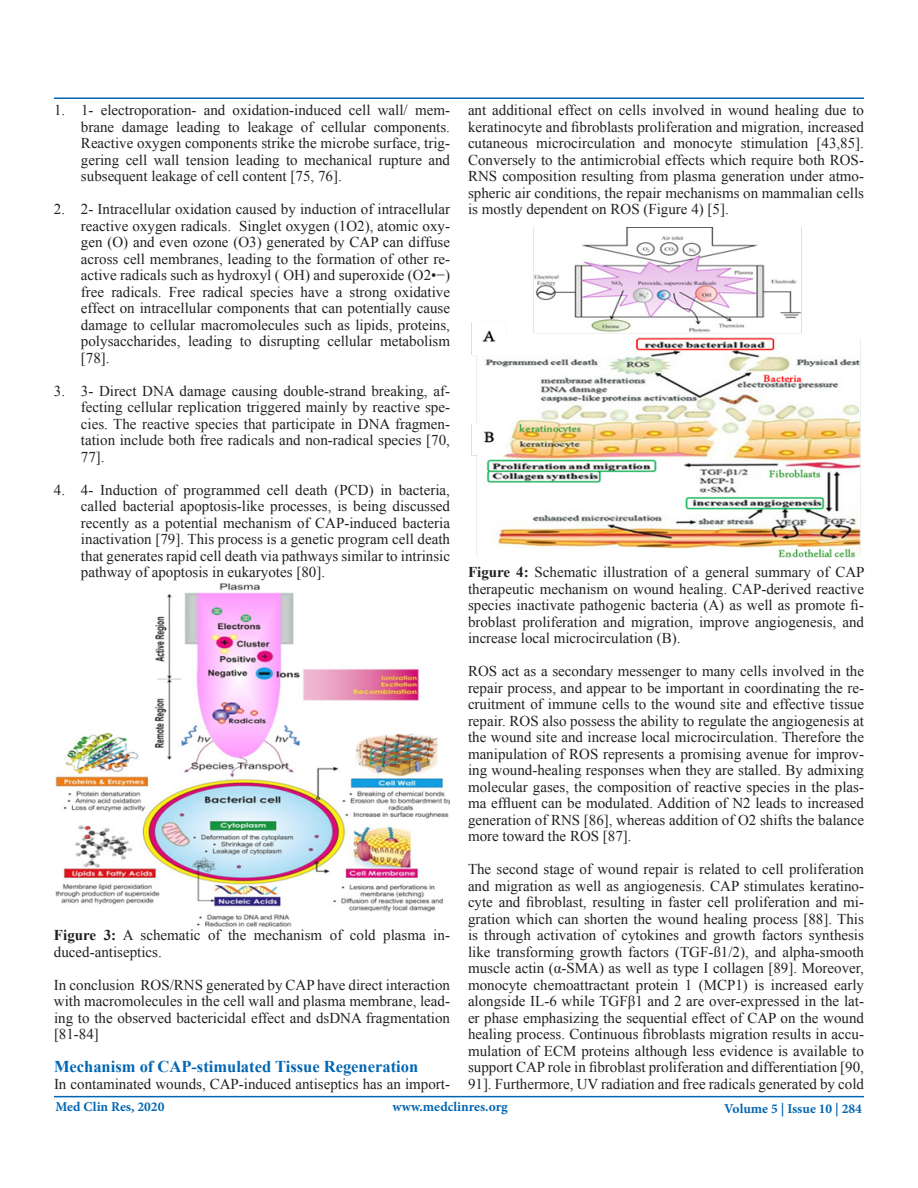
<style>
.page{position:relative;width:918px;height:1188px;background:#fff}
.page>*{position:absolute;margin:0;border:0;box-sizing:border-box;transform-origin:0 0}
.t1{font:700 16.5px "Times New Roman";color:#0166b3}
.t2{font:15px/16.5px "Times New Roman";color:#231f20;text-align:justify}
.t3{font:700 13.5px "Minion Pro";color:#0166b3}
.s1{font-weight:700}
</style>
<div class="page">
<hr style="left:54px;top:1096px;width:810px;height:1px;background:#0166b3">
<hr style="left:54px;top:97px;width:810px;height:2px;background:#0166b3">
<img style="left:56px;top:583px;width:394px;height:343px">
<img style="left:471px;top:227px;width:390px;height:331px">
<p class="t2" style="left:81px;top:102px;width:371px;text-indent:-27px">1. 1- electroporation- and oxidation-induced cell wall/ mem&shy;brane damage leading to leakage of cellular components.<br>Reactive oxygen components strike the microbe surface, trig&shy;gering cell wall tension leading to mechanical rupture and subsequent leakage of cell content [75, 76].</p>
<p class="t2" style="left:81px;top:201px;width:371px;text-indent:-27px">2. 2- Intracellular oxidation caused by induction of intracellular reactive oxygen radicals. Singlet oxygen (1O2), atomic oxy&shy;gen (O) and even ozone (O3) generated by CAP can diffuse across cell membranes, leading to the formation of other re&shy;active radicals such as hydroxyl ( OH) and superoxide (O2•−) free radicals. Free radical species have a strong oxidative effect on intracellular components that can potentially cause damage to cellular macromolecules such as lipids, proteins, polysaccharides, leading to disrupting cellular metabolism [78].</p>
<p class="t2" style="left:81px;top:382px;width:371px;text-indent:-27px">3. 3- Direct DNA damage causing double-strand breaking, af&shy;fecting cellular replication triggered mainly by reactive spe&shy;cies. The reactive species that participate in DNA fragmen&shy;tation include both free radicals and non-radical species [70, 77].</p>
<p class="t2" style="left:81px;top:481px;width:371px;text-indent:-27px">4. 4- Induction of programmed cell death (PCD) in bacteria, called bacterial apoptosis-like processes, is being discussed recently as a potential mechanism of CAP-induced bacteria inactivation [79]. This process is a genetic program cell death that generates rapid cell death via pathways similar to intrinsic pathway of apoptosis in eukaryotes [80].</p>
<p class="t2" style="left:54px;top:927px;width:397px"><span class="s1">Figure 3:</span> A schematic of the mechanism of cold plasma in&shy;duced-antiseptics.</p>
<p class="t2" style="left:54px;top:976px;width:398px">In conclusion ROS/RNS generated by CAP have direct interaction with macromolecules in the cell wall and plasma membrane, lead&shy;ing to the observed bactericidal effect and dsDNA fragmentation [81-84]</p>
<p class="t1" style="left:54px;top:1055px;width:366px">Mechanism of CAP-stimulated Tissue Regeneration</p>
<p class="t2" style="left:54px;top:1075px;width:397px">In contaminated wounds, CAP-induced antiseptics has an import-</p>
<p class="t2" style="left:468px;top:102px;width:398px">ant additional effect on cells involved in wound healing due to keratinocyte and fibroblasts proliferation and migration, increased cutaneous microcirculation and monocyte stimulation [43,85].<br>Conversely to the antimicrobial effects which require both ROS-RNS composition resulting from plasma generation under atmo&shy;spheric air conditions, the repair mechanisms on mammalian cells is mostly dependent on ROS (Figure 4) [5].</p>
<p class="t2" style="left:468px;top:564px;width:398px"><span class="s1">Figure 4:</span> Schematic illustration of a general summary of CAP therapeutic mechanism on wound healing. CAP-derived reactive species inactivate pathogenic bacteria (A) as well as promote fi&shy;broblast proliferation and migration, improve angiogenesis, and increase local microcirculation (B).</p>
<p class="t2" style="left:468px;top:663px;width:398px">ROS act as a secondary messenger to many cells involved in the repair process, and appear to be important in coordinating the re&shy;cruitment of immune cells to the wound site and effective tissue repair. ROS also possess the ability to regulate the angiogenesis at the wound site and increase local microcirculation. Therefore the manipulation of ROS represents a promising avenue for improv&shy;ing wound-healing responses when they are stalled. By admixing molecular gases, the composition of reactive species in the plas&shy;ma effluent can be modulated. Addition of N2 leads to increased generation of RNS [86], whereas addition of O2 shifts the balance more toward the ROS [87].</p>
<p class="t2" style="left:468px;top:861px;width:398px">The second stage of wound repair is related to cell proliferation and migration as well as angiogenesis. CAP stimulates keratino&shy;cyte and fibroblast, resulting in faster cell proliferation and mi&shy;gration which can shorten the wound healing process [88]. This is through activation of cytokines and growth factors synthesis like transforming growth factors (TGF-ß1/2), and alpha-smooth muscle actin (α-SMA) as well as type I collagen [89]. Moreover, monocyte chemoattractant protein 1 (MCP1) is increased early alongside IL-6 while TGFβ1 and 2 are over-expressed in the lat&shy;er phase emphasizing the sequential effect of CAP on the wound healing process. Continuous fibroblasts migration results in accu&shy;mulation of ECM proteins although less evidence is available to support CAP role in fibroblast proliferation and differentiation [90, 91]. Furthermore, UV radiation and free radicals generated by cold</p>
<p class="t3" style="left:56px;top:1097px;width:110px">Med Clin Res, 2020</p>
<p class="t3" style="left:393px;top:1097px;width:117px">www.medclinres.org</p>
<p class="t3" style="left:724px;top:1099px;width:139px">Volume 5 | Issue 10 | 284</p>
</div>
